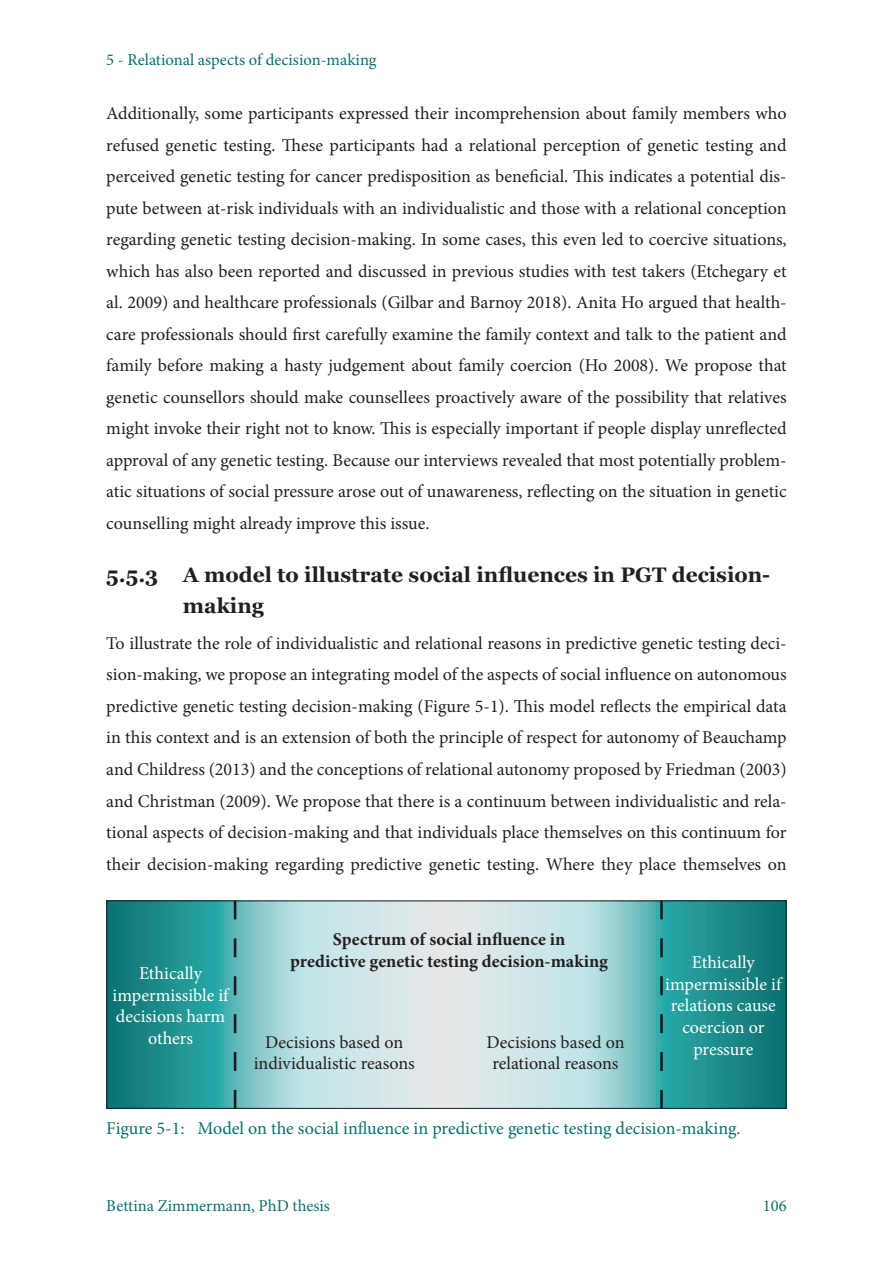
<style>
.page{position:relative;width:893px;height:1263px;background:#fff}
.page>*{position:absolute;margin:0;border:0;box-sizing:border-box;transform-origin:0 0}
.Heading_3{font:21px/31.5px "Georgia Bold 2";color:#231f20}
.Absatzformat_3{font:18px/31.5px "Minion Pro";color:#231f20;text-align:justify}
.Absatzformat_2{font:18px/21.6px "Minion Pro";color:#fff;text-align:center}
.Beschriftung_Abbildu{font:18px "Minion Pro";color:#09706f}
.Absatzformat_1{font:700 18px/21.6px "Minion Pro";color:#231f20;text-align:center}
.t1{font:16.5px "Minion Pro Regular 23";color:#09706f}
.t2{font:16.5px "Minion Pro";color:#09706f}
.s1{font-family:"Georgia";font-weight:700}
</style>
<div class="page">
<svg style="left:108px;top:902px;width:677px;height:205px;background:#81c0c1"></svg>
<div style="left:106px;top:900px;width:681px;height:209px;border:1px solid #1d1e1f"></div>
<svg style="left:234px;top:900px;width:2px;height:209px"></svg>
<svg style="left:660px;top:900px;width:3px;height:209px"></svg>
<p class="t1" style="left:106px;top:49px;width:272px">5 - Relational aspects of decision-making</p>
<p class="Absatzformat_3" style="left:106px;top:98px;width:682px">Additionally, some participants expressed their incomprehension about family members who refused genetic testing. These participants had a relational perception of genetic testing and perceived genetic testing for cancer predisposition as beneficial. This indicates a potential dis&shy;pute between at-risk individuals with an individualistic and those with a relational conception regarding genetic testing decision-making. In some cases, this even led to coercive situations, which has also been reported and discussed in previous studies with test takers (Etchegary et al. 2009) and healthcare professionals (Gilbar and Barnoy 2018). Anita Ho argued that health&shy;care professionals should first carefully examine the family context and talk to the patient and family before making a hasty judgement about family coercion (Ho 2008). We propose that genetic counsellors should make counsellees proactively aware of the possibility that relatives might invoke their right not to know. This is especially important if people display unreflected approval of any genetic testing. Because our interviews revealed that most potentially problem&shy;atic situations of social pressure arose out of unawareness, reflecting on the situation in genetic counselling might already improve this issue.</p>
<p class="Heading_3" style="left:183px;top:558px;width:589px;text-indent:-77px">5.5.3 A model to illustrate social influences in <span class="s1">PGT decision&shy;making</span></p>
<p class="Absatzformat_3" style="left:106px;top:627px;width:682px">To illustrate the role of individualistic and relational reasons in predictive genetic testing deci&shy;sion-making, we propose an integrating model of the aspects of social influence on autonomous predictive genetic testing decision-making (Figure 5-1). This model reflects the empirical data in this context and is an extension of both the principle of respect for autonomy of Beauchamp and Childress (2013) and the conceptions of relational autonomy proposed by Friedman (2003) and Christman (2009). We propose that there is a continuum between individualistic and rela&shy;tional aspects of decision-making and that individuals place themselves on this continuum for their decision-making regarding predictive genetic testing. Where they place themselves on</p>
<p class="Absatzformat_2" style="left:139px;top:962px;width:64px">Ethically</p>
<p class="Absatzformat_2" style="left:113px;top:984px;width:118px">impermissible if decisions harm others</p>
<p class="Absatzformat_1" style="left:290px;top:928px;width:319px">Spectrum of social influence in<br>predictive genetic testing decision-making</p>
<p class="Absatzformat_3" style="left:265px;top:1026px;width:140px">Decisions based on</p>
<p class="Absatzformat_3" style="left:254px;top:1048px;width:162px">individualistic reasons</p>
<p class="Absatzformat_3" style="left:486px;top:1031px;width:140px;line-height:21.6px;text-align:center">Decisions based on relational reasons</p>
<p class="Absatzformat_2" style="left:692px;top:952px;width:64px">Ethically</p>
<p class="Absatzformat_2" style="left:665px;top:973px;width:118px">impermissible if relations cause coercion or</p>
<p class="Absatzformat_2" style="left:693px;top:1038px;width:61px">pressure</p>
<p class="Beschriftung_Abbildu" style="left:106px;top:1116px;width:636px">Figure 5-1: Model on the social influence in predictive genetic testing decision-making.</p>
<p class="t1" style="left:106px;top:1195px;width:225px">Bettina Zimmermann, PhD thesis</p>
<p class="t2" style="left:763px;top:1195px;width:25px">106</p>
</div>
